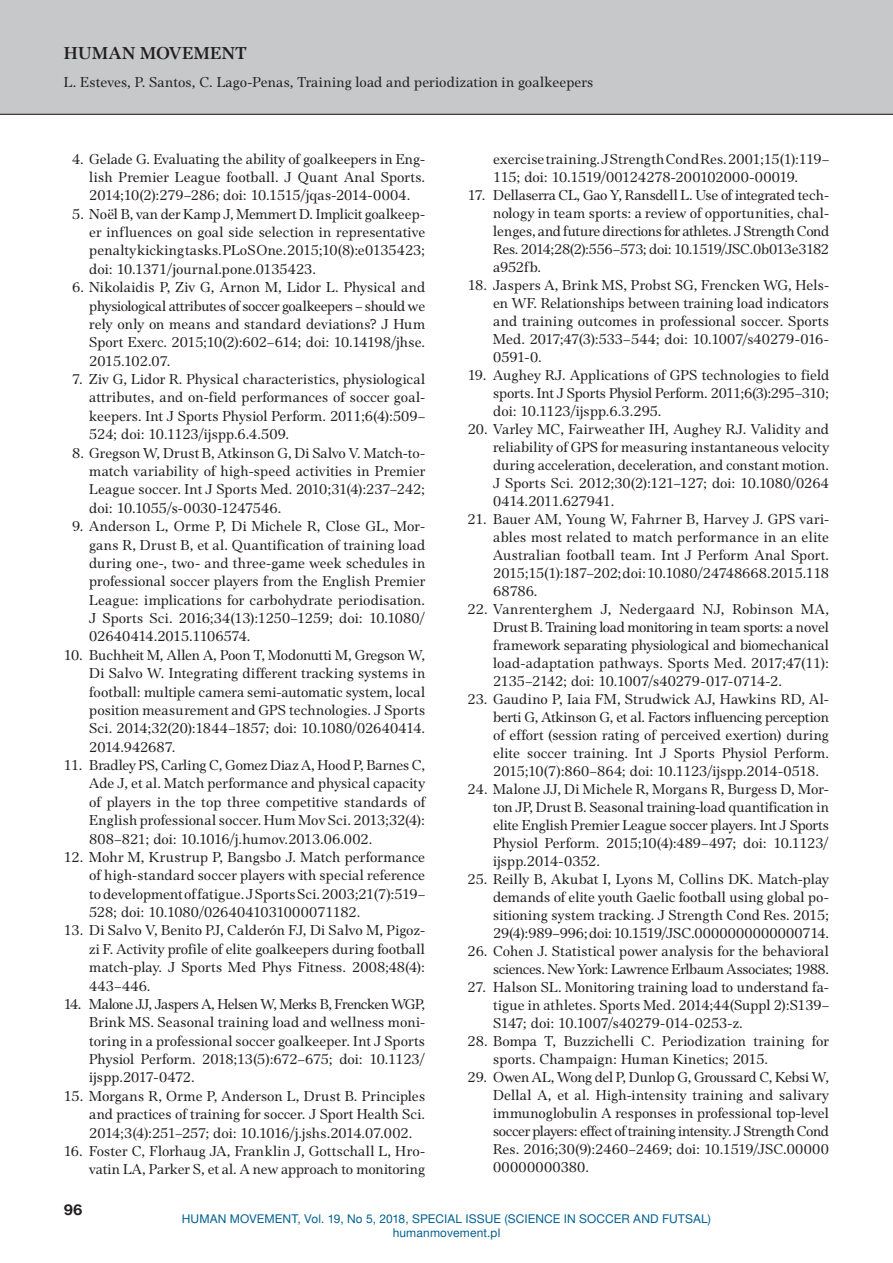
<style>
.page{position:relative;width:893px;height:1263px;background:#fff}
.page>*{position:absolute;margin:0;border:0;box-sizing:border-box;transform-origin:0 0}
.t1{font:700 18px "Platea EFN";letter-spacing:.025em;color:#231f20}
.t2{font:15px/18px "Platea EFN";color:#231f20;text-align:justify}
.t3{font:700 15px "Switzer EFN";color:#231f20}
.t4{font:12px/14.4px "Switzer EFN";letter-spacing:.005em;color:#006190;text-align:center}
</style>
<div class="page">
<div style="left:0;top:0;width:893px;height:115px;background:#c7c8ca"></div>
<hr style="left:0;top:114px;width:893px;height:1px;background:#231f20">
<p class="t1" style="left:64px;top:43px;width:184px">HUMAN MOVEMENT</p>
<p class="t2" style="left:64px;top:73px;width:531px">L. Esteves, P. Santos, C. Lago-Penas, Training load and periodization in goalkeepers</p>
<p class="t2" style="left:89px;top:150px;width:337px;text-indent:-17px">4. Gelade G. Evaluating the ability of goalkeepers in Eng&shy;lish Premier League football. J Quant Anal Sports.<br>2014;10(2):279–286; doi: 10.1515/jqas-2014-0004.</p>
<p class="t2" style="left:89px;top:205px;width:337px;text-indent:-17px">5. Noël B, van der Kamp J, Memmert D. Implicit goalkeep&shy;er influences on goal side selection in representative penalty kicking tasks. PLoS One. 2015;10(8):e0135423; doi: 10.1371/journal.pone.0135423.</p>
<p class="t2" style="left:89px;top:278px;width:337px;text-indent:-17px">6. Nikolaidis P, Ziv G, Arnon M, Lidor L. Physical and physiological attributes of soccer goalkeepers – should we rely only on means and standard deviations? J Hum Sport Exerc. 2015;10(2):602–614; doi: 10.14198/jhse.<br>2015.102.07.</p>
<p class="t2" style="left:89px;top:370px;width:337px;text-indent:-17px">7. Ziv G, Lidor R. Physical characteristics, physiological attributes, and on-field performances of soccer goal&shy;keepers. Int J Sports Physiol Perform. 2011;6(4):509– 524; doi: 10.1123/ijspp.6.4.509.</p>
<p class="t2" style="left:89px;top:444px;width:337px;text-indent:-17px">8. Gregson W, Drust B, Atkinson G, Di Salvo V. Match-to&shy;match variability of high-speed activities in Premier League soccer. Int J Sports Med. 2010;31(4):237–242; doi: 10.1055/s-0030-1247546.</p>
<p class="t2" style="left:89px;top:517px;width:337px;line-height:18.5px;text-indent:-17px">9. Anderson L, Orme P, Di Michele R, Close GL, Mor&shy;gans R, Drust B, et al. Quantification of training load during one-, two- and three-game week schedules in professional soccer players from the English Premier League: implications for carbohydrate periodisation.<br>J Sports Sci. 2016;34(13):1250–1259; doi: 10.1080/ 02640414.2015.1106574.</p>
<p class="t2" style="left:89px;top:646px;width:337px;text-indent:-26px">10. Buchheit M, Allen A, Poon T, Modonutti M, Gregson W, Di Salvo W. Integrating different tracking systems in football: multiple camera semi-automatic system, local position measurement and GPS technologies. J Sports Sci. 2014;32(20):1844–1857; doi: 10.1080/02640414.<br>2014.942687.</p>
<p class="t2" style="left:89px;top:756px;width:337px;text-indent:-25px">11. Bradley PS, Carling C, Gomez Diaz A, Hood P, Barnes C, Ade J, et al. Match performance and physical capacity of players in the top three competitive standards of English professional soccer. Hum Mov Sci. 2013;32(4):<br>808–821; doi: 10.1016/j.humov.2013.06.002.</p>
<p class="t2" style="left:89px;top:848px;width:337px;text-indent:-26px">12. Mohr M, Krustrup P, Bangsbo J. Match performance of high-standard soccer players with special reference to development of fatigue. J Sports Sci. 2003;21(7):519– 528; doi: 10.1080/0264041031000071182.</p>
<p class="t2" style="left:89px;top:921px;width:337px;text-indent:-26px">13. Di Salvo V, Benito PJ, Calderón FJ, Di Salvo M, Pigoz&shy;zi F. Activity profile of elite goalkeepers during football match-play. J Sports Med Phys Fitness. 2008;48(4):<br>443–446.</p>
<p class="t2" style="left:89px;top:995px;width:337px;text-indent:-26px">14. Malone JJ, Jaspers A, Helsen W, Merks B, Frencken WGP, Brink MS. Seasonal training load and wellness moni&shy;toring in a professional soccer goalkeeper. Int J Sports Physiol Perform. 2018;13(5):672–675; doi: 10.1123/ ijspp.2017-0472.</p>
<p class="t2" style="left:89px;top:1087px;width:337px;text-indent:-26px">15. Morgans R, Orme P, Anderson L, Drust B. Principles and practices of training for soccer. J Sport Health Sci.<br>2014;3(4):251–257; doi: 10.1016/j.jshs.2014.07.002.</p>
<p class="t2" style="left:64px;top:1142px;width:363px;text-align:right">16. Foster C, Florhaug JA, Franklin J, Gottschall L, Hro&shy;vatin LA, Parker S, et al. A new approach to monitoring</p>
<p class="t2" style="left:493px;top:150px;width:337px">exercise training. J Strength Cond Res. 2001;15(1):119–<br>115; doi: 10.1519/00124278-200102000-00019.</p>
<p class="t2" style="left:493px;top:186px;width:337px;text-indent:-25px">17. Dellaserra CL, Gao Y, Ransdell L. Use of integrated tech&shy;nology in team sports: a review of opportunities, chal&shy;lenges, and future directions for athletes. J Strength Cond Res. 2014;28(2):556–573; doi: 10.1519/JSC.0b013e3182 a952fb.</p>
<p class="t2" style="left:493px;top:276px;width:337px;text-indent:-26px">18. Jaspers A, Brink MS, Probst SG, Frencken WG, Hels&shy;en WF. Relationships between training load indicators and training outcomes in professional soccer. Sports Med. 2017;47(3):533–544; doi: 10.1007/s40279-016- 0591-0.</p>
<p class="t2" style="left:493px;top:366px;width:337px;text-indent:-26px">19. Aughey RJ. Applications of GPS technologies to field sports. Int J Sports Physiol Perform. 2011;6(3):295–310; doi: 10.1123/ijspp.6.3.295.</p>
<p class="t2" style="left:493px;top:420px;width:337px;text-indent:-26px">20. Varley MC, Fairweather IH, Aughey RJ. Validity and reliability of GPS for measuring instantaneous velocity during acceleration, deceleration, and constant motion.<br>J Sports Sci. 2012;30(2):121–127; doi: 10.1080/0264<br>0414.2011.627941.</p>
<p class="t2" style="left:493px;top:510px;width:337px;text-indent:-25px">21. Bauer AM, Young W, Fahrner B, Harvey J. GPS vari&shy;ables most related to match performance in an elite Australian football team. Int J Perform Anal Sport.<br>2015;15(1):187–202; doi: 10.1080/24748668.2015.118<br>68786.</p>
<p class="t2" style="left:493px;top:600px;width:337px;text-indent:-26px">22. Vanrenterghem J, Nedergaard NJ, Robinson MA, Drust B. Training load monitoring in team sports: a novel framework separating physiological and biomechanical load-adaptation pathways. Sports Med. 2017;47(11):<br>2135–2142; doi: 10.1007/s40279-017-0714-2.</p>
<p class="t2" style="left:493px;top:690px;width:337px;text-indent:-25px">23. Gaudino P, Iaia FM, Strudwick AJ, Hawkins RD, Al&shy;berti G, Atkinson G, et al. Factors influencing perception of effort (session rating of perceived exertion) during elite soccer training. Int J Sports Physiol Perform.<br>2015;10(7):860–864; doi: 10.1123/ijspp.2014-0518.</p>
<p class="t2" style="left:493px;top:780px;width:337px;text-indent:-26px">24. Malone JJ, Di Michele R, Morgans R, Burgess D, Mor&shy;ton JP, Drust B. Seasonal training-load quantification in elite English Premier League soccer players. Int J Sports Physiol Perform. 2015;10(4):489–497; doi: 10.1123/ ijspp.2014-0352.</p>
<p class="t2" style="left:493px;top:870px;width:337px;text-indent:-26px">25. Reilly B, Akubat I, Lyons M, Collins DK. Match-play demands of elite youth Gaelic football using global po&shy;sitioning system tracking. J Strength Cond Res. 2015; 29(4):989–996; doi: 10.1519/JSC.0000000000000714.</p>
<p class="t2" style="left:468px;top:942px;width:363px;text-align:right">26. Cohen J. Statistical power analysis for the behavioral sciences. New York: Lawrence Erlbaum Associates; 1988.</p>
<p class="t2" style="left:493px;top:978px;width:337px;text-indent:-26px">27. Halson SL. Monitoring training load to understand fa&shy;tigue in athletes. Sports Med. 2014;44(Suppl 2):S139– S147; doi: 10.1007/s40279-014-0253-z.</p>
<p class="t2" style="left:493px;top:1032px;width:337px;text-indent:-26px">28. Bompa T, Buzzichelli C. Periodization training for sports. Champaign: Human Kinetics; 2015.</p>
<p class="t2" style="left:493px;top:1068px;width:337px;text-indent:-25px">29. Owen AL, Wong del P, Dunlop G, Groussard C, Kebsi W, Dellal A, et al. High-intensity training and salivary immunoglobulin A responses in professional top-level soccer players: effect of training intensity. J Strength Cond Res. 2016;30(9):2460–2469; doi: 10.1519/JSC.00000<br>00000000380.</p>
<p class="t3" style="left:64px;top:1201px;width:20px">96</p>
<p class="t4" style="left:182px;top:1212px;width:531px">HUMAN MOVEMENT, VOL. 19, NO 5, 2018, SPECIAL ISSUE (SCIENCE IN SOCCER AND FUTSAL)<br>HUMANMOVEMENT.PL</p>
</div>
